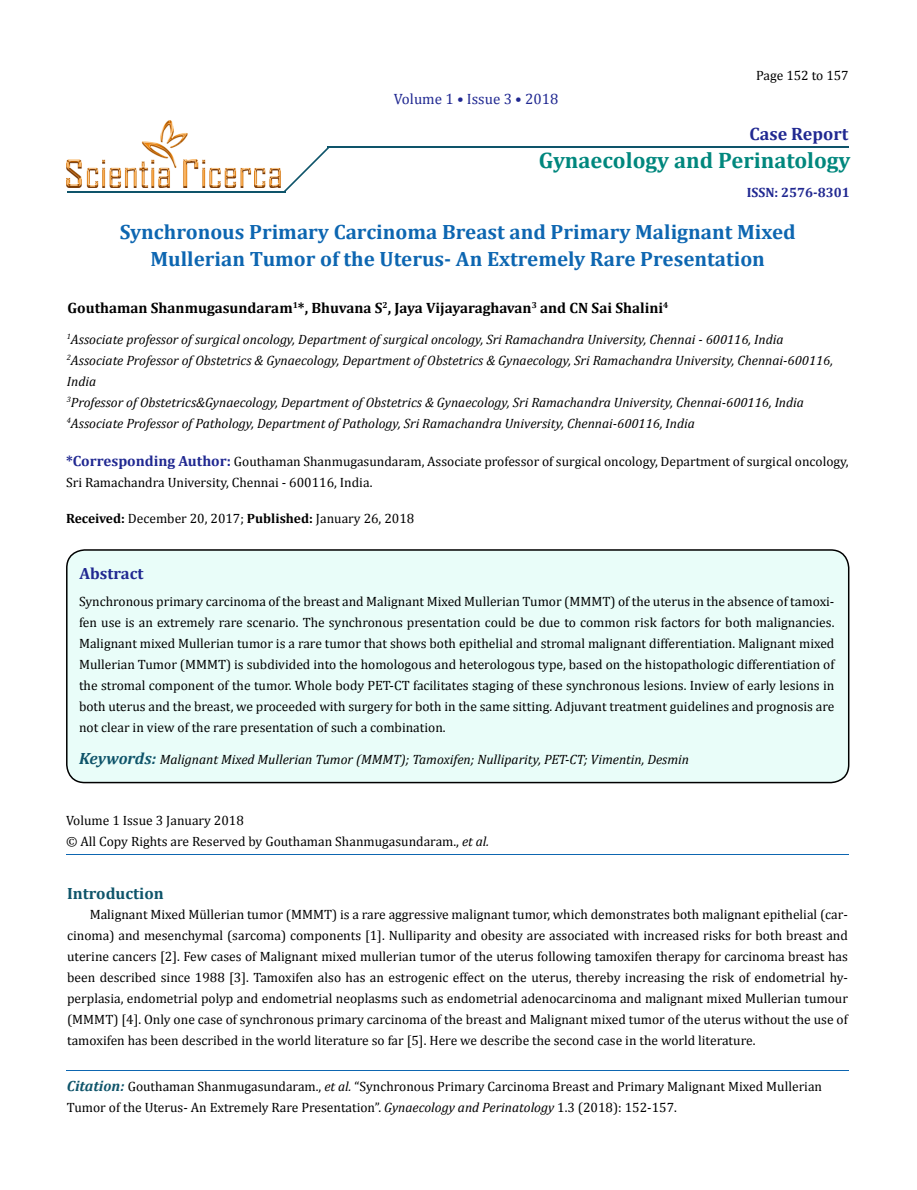
<style>
.page{position:relative;width:917px;height:1190px;background:#fff}
.page>*{position:absolute;margin:0;border:0;box-sizing:border-box;transform-origin:0 0}
.t1{font:700 22.5px "Cambria";color:#00877d}
.t2{font:700 20.85px/27px "Cambria";color:#0d66b1;text-align:center}
.t3{font:700 18px "Cambria";color:#202891}
.t4{font:700 16.35px "Cambria";color:#0e546a}
.t5{font:700 16.35px "Cambria";color:#202891}
.t6{font:700 15px "Cambria";color:#000}
.t7{font:15px "Cambria";color:#202891}
.t8{font:13.5px/21px "Cambria";color:#000}
.t9{font:italic 13.5px/21px "Cambria";color:#000}
.t10{font:700 13.5px "Cambria";color:#202891}
.s1{font-weight:700;font-size:14.85px;color:#202891}
.s2{font-weight:700}
.s3{font-weight:700;font-size:16.35px;color:#0e546a}
.s4{font-style:italic}
.s5{font-weight:700;font-style:italic;font-size:14.85px;color:#0e546a}
</style>
<div class="page">
<div style="left:67px;top:550px;width:781px;height:232px;background:#e9fdf9;border-radius:18px"></div>
<div style="left:66px;top:549px;width:783px;height:234px;border:2px solid #000;border-radius:18px"></div>
<hr style="left:327px;top:146px;width:521px;height:2px;background:#0e546a">
<hr style="left:67px;top:191px;width:218px;height:2px;background:#0e546a">
<svg style="left:284px;top:148px;width:45px;height:45px"></svg>
<hr style="left:67px;top:1070px;width:781px;height:1px;background:#0d66b1">
<hr style="left:67px;top:854px;width:781px;height:1px;background:#0d66b1">
<img style="left:67px;top:120px;width:214px;height:67px">
<p class="t7" style="left:394px;top:90px;width:166px">Volume 1 • Issue 3 • 2018</p>
<p class="t8" style="left:756px;top:64px;width:94px">Page 152 to 157</p>
<h3 class="t3" style="left:749px;top:123px;width:100px">Case Report</h3>
<h1 class="t1" style="left:538px;top:147px;width:313px">Gynaecology and Perinatology</h1>
<p class="t10" style="left:746px;top:184px;width:104px">ISSN: 2576-8301</p>
<h2 class="t2" style="left:120px;top:218px;width:677px">Synchronous Primary Carcinoma Breast and Primary Malignant Mixed<br>Mullerian Tumor of the Uterus- An Extremely Rare Presentation</h2>
<p class="t6" style="left:68px;top:299px;width:602px">Gouthaman Shanmugasundaram<sup>1</sup>*, Bhuvana S<sup>2</sup>, Jaya Vijayaraghavan<sup>3</sup> and CN Sai Shalini<sup>4</sup></p>
<p class="t9" style="left:67px;top:328px;width:767px"><sup>1</sup>Associate professor of surgical oncology, Department of surgical oncology, Sri Ramachandra University, Chennai - 600116, India <sup>2</sup>Associate Professor of Obstetrics &amp; Gynaecology, Department of Obstetrics &amp; Gynaecology, Sri Ramachandra University, Chennai-600116, India<br><sup>3</sup>Professor of Obstetrics&amp;Gynaecology, Department of Obstetrics &amp; Gynaecology, Sri Ramachandra University, Chennai-600116, India <sup>4</sup>Associate Professor of Pathology, Department of Pathology, Sri Ramachandra University, Chennai-600116, India</p>
<p class="t8" style="left:66px;top:450px;width:784px"><span class="s1">*Corresponding Author:</span> Gouthaman Shanmugasundaram, Associate professor of surgical oncology, Department of surgical oncology,<br>Sri Ramachandra University, Chennai - 600116, India.</p>
<p class="t8" style="left:66px;top:508px;width:350px"><span class="s2">Received:</span> December 20, 2017; <span class="s2">Published:</span> January 26, 2018</p>
<p class="t5" style="left:80px;top:564px;width:65px">Abstract</p>
<p class="t8" style="left:79px;top:591px;width:757px;text-align:justify">Synchronous primary carcinoma of the breast and Malignant Mixed Mullerian Tumor (MMMT) of the uterus in the absence of tamoxi&shy;fen use is an extremely rare scenario. The synchronous presentation could be due to common risk factors for both malignancies.<br>Malignant mixed Mullerian tumor is a rare tumor that shows both epithelial and stromal malignant differentiation. Malignant mixed Mullerian Tumor (MMMT) is subdivided into the homologous and heterologous type, based on the histopathologic differentiation of the stromal component of the tumor. Whole body PET-CT facilitates staging of these synchronous lesions. Inview of early lesions in both uterus and the breast, we proceeded with surgery for both in the same sitting. Adjuvant treatment guidelines and prognosis are not clear in view of the rare presentation of such a combination.</p>
<p class="t9" style="left:79px;top:748px;width:611px"><span class="s3">Keywords:</span> Malignant Mixed Mullerian Tumor (MMMT); Tamoxifen; Nulliparity, PET-CT; Vimentin, Desmin</p>
<p class="t8" style="left:66px;top:809px;width:424px">Volume 1 Issue 3 January 2018<br>© All Copy Rights are Reserved by Gouthaman Shanmugasundaram., <span class="s4">et al.</span></p>
<p class="t4" style="left:67px;top:883px;width:98px">Introduction</p>
<p class="t8" style="left:67px;top:903px;width:782px;text-align:justify;text-indent:23px">Malignant Mixed Müllerian tumor (MMMT) is a rare aggressive malignant tumor, which demonstrates both malignant epithelial (car&shy;cinoma) and mesenchymal (sarcoma) components [1]. Nulliparity and obesity are associated with increased risks for both breast and uterine cancers [2]. Few cases of Malignant mixed mullerian tumor of the uterus following tamoxifen therapy for carcinoma breast has been described since 1988 [3]. Tamoxifen also has an estrogenic effect on the uterus, thereby increasing the risk of endometrial hy&shy;perplasia, endometrial polyp and endometrial neoplasms such as endometrial adenocarcinoma and malignant mixed Mullerian tumour (MMMT) [4]. Only one case of synchronous primary carcinoma of the breast and Malignant mixed tumor of the uterus without the use of tamoxifen has been described in the world literature so far [5]. Here we describe the second case in the world literature.</p>
<p class="t8" style="left:67px;top:1075px;width:756px"><span class="s5">Citation:</span> Gouthaman Shanmugasundaram., <span class="s4">et al.</span> “Synchronous Primary Carcinoma Breast and Primary Malignant Mixed Mullerian<br>Tumor of the Uterus- An Extremely Rare Presentation”. <span class="s4">Gynaecology and Perinatology</span> 1.3 (2018): 152-157.</p>
</div>
